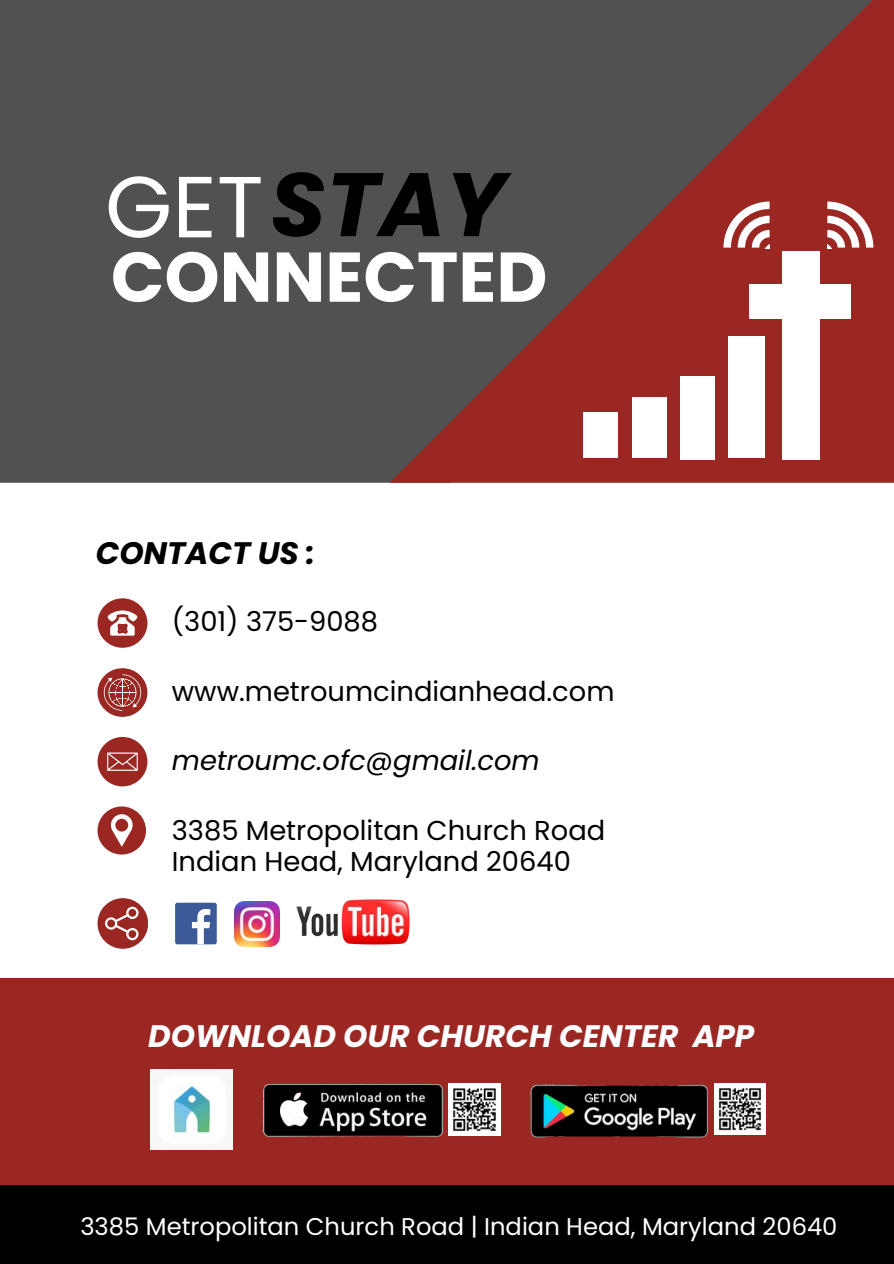
<style>
.page{position:relative;width:894px;height:1264px;background:#fff}
.page>*{position:absolute;margin:0;border:0;box-sizing:border-box;transform-origin:0 0}
.t1{font:italic 700 89.85px "Poppins";color:#000}
.t2{font:700 70.2px "Poppins";color:#fff}
.t3{font:italic 700 31.05px "Poppins";color:#fff}
.t4{font:italic 700 31.05px "Poppins";color:#000}
.t5{font:27.3px/31.7px "Poppins";color:#000}
.t6{font:italic 27.3px "Poppins";color:#000}
.t7{font:24.15px "Poppins";color:#fff}
.s1{font-weight:400;font-style:normal;font-size:86.55px;color:#fff}
</style>
<div class="page">
<div style="left:0;top:0;width:893px;height:483px;background:#515151"></div>
<svg style="left:97px;top:598px;width:50px;height:49px"></svg>
<svg style="left:97px;top:806px;width:49px;height:48px"></svg>
<svg style="left:97px;top:668px;width:50px;height:48px"></svg>
<svg style="left:97px;top:737px;width:50px;height:49px"></svg>
<div style="left:0;top:978px;width:893px;height:221px;background:#9b2723"></div>
<div style="left:0;top:1185px;width:893px;height:78px;background:#000"></div>
<img style="left:150px;top:1069px;width:82px;height:80px">
<div style="left:175px;top:902px;width:42px;height:42px;background:#3d5a98;border-radius:2px"></div>
<svg style="left:192px;top:909px;width:18px;height:35px"></svg>
<img style="left:263px;top:1083px;width:181px;height:54px">
<img style="left:448px;top:1083px;width:52px;height:52px">
<img style="left:714px;top:1083px;width:51px;height:51px">
<img style="left:530px;top:1084px;width:178px;height:54px">
<div style="left:97px;top:898px;width:51px;height:50px;background:#9b2723;border-radius:50%"></div>
<svg style="left:105px;top:906px;width:33px;height:34px"></svg>
<img style="left:297px;top:899px;width:112px;height:46px">
<img style="left:234px;top:901px;width:45px;height:45px">
<svg style="left:391px;top:0;width:502px;height:482px"></svg>
<div style="left:728px;top:336px;width:36px;height:121px;background:#fff"></div>
<div style="left:680px;top:376px;width:35px;height:83px;background:#fff"></div>
<div style="left:632px;top:397px;width:34px;height:60px;background:#fff"></div>
<div style="left:748px;top:284px;width:102px;height:35px;background:#fff"></div>
<div style="left:782px;top:251px;width:37px;height:209px;background:#fff"></div>
<div style="left:583px;top:412px;width:35px;height:45px;background:#fff"></div>
<svg style="left:826px;top:201px;width:47px;height:48px;background:#c78785"></svg>
<svg style="left:723px;top:201px;width:46px;height:48px;background:#c78785"></svg>
<p class="t1" style="left:105px;top:142px;width:402px"><span class="s1">GET</span>STAY</p>
<p class="t2" style="left:111px;top:228px;width:438px">CONNECTED</p>
<h2 class="t4" style="left:96px;top:531px;width:220px">CONTACT US :</h2>
<h1 class="t5" style="left:172px;top:605px;width:208px">(301) 375-9088</h1>
<h3 class="t5" style="left:172px;top:675px;width:444px">www.metroumcindianhead.com</h3>
<h4 class="t6" style="left:172px;top:741px;width:369px">metroumc.ofc@gmail.com</h4>
<p class="t5" style="left:172px;top:814px;width:435px">3385 Metropolitan Church Road<br>Indian Head, Maryland 20640</p>
<p class="t3" style="left:148px;top:1014px;width:607px">DOWNLOAD OUR CHURCH CENTER APP</p>
<p class="t7" style="left:80px;top:1209px;width:758px">3385 Metropolitan Church Road | Indian Head, Maryland 20640</p>
</div>
